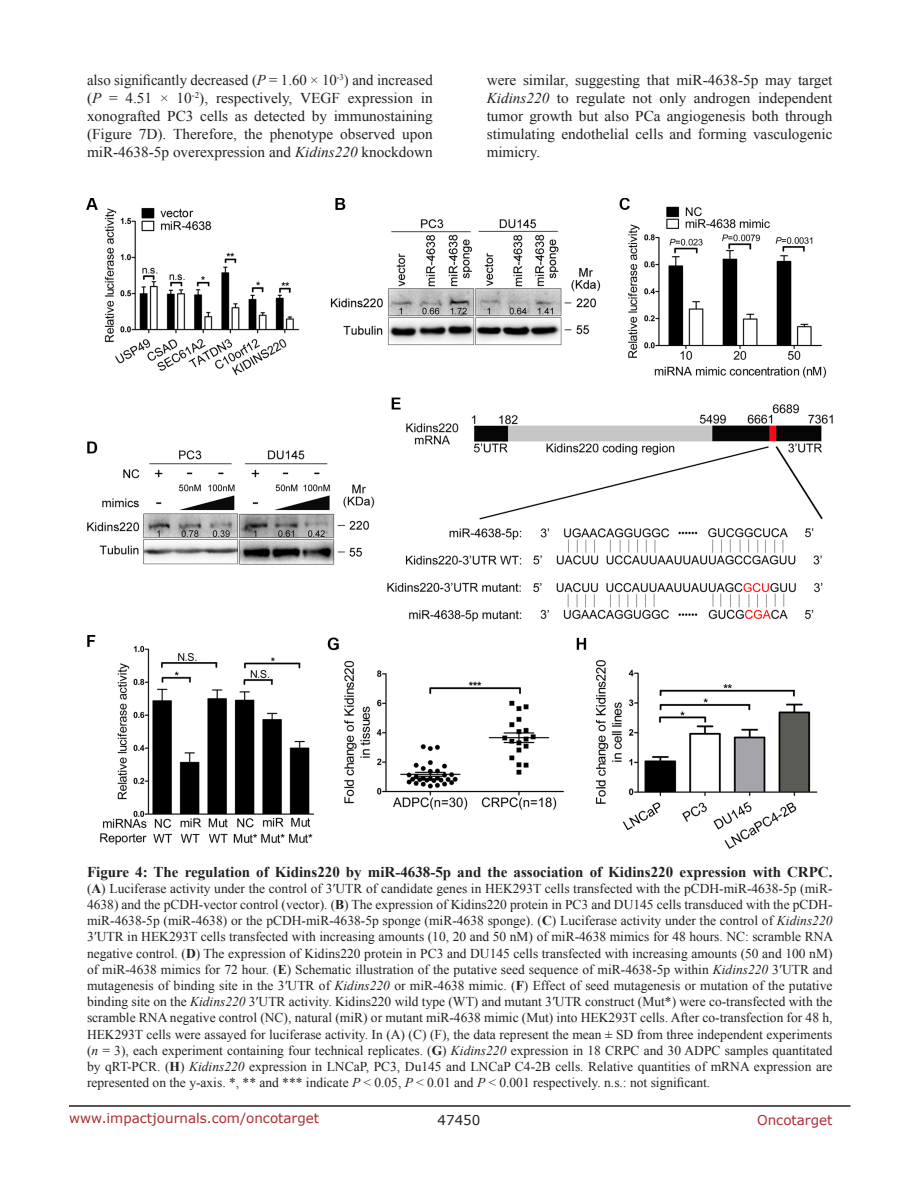
<style>
.page{position:relative;width:918px;height:1188px;background:#fff}
.page>*{position:absolute;margin:0;border:0;box-sizing:border-box;transform-origin:0 0}
.BodyText{font:15px/18px "Times New Roman";color:#231f20;text-align:justify}
.FigureText{font:700 15px "Times New Roman";color:#231f20}
.FigureText-2{font:13.5px/16.2px "Times New Roman";color:#231f20;text-align:justify}
.t1{font:13.5px "Verdana";color:#ac2b31}
.t2{font:13.5px "Verdana";color:#231f20}
.s1{font-style:italic}
.s2{font-weight:700}
</style>
<div class="page">
<hr style="left:69px;top:1105px;width:781px;height:2px;background:#231f20">
<img style="left:87px;top:198px;width:746px;height:651px">
<p class="BodyText" style="left:87px;top:71px;width:347px">also significantly decreased (<span class="s1">P</span> = 1.60 × 10<sup>-3</sup>) and increased (<span class="s1">P</span> = 4.51 × 10<sup>-2</sup>), respectively, VEGF expression in xonografted PC3 cells as detected by immunostaining (Figure 7D). Therefore, the phenotype observed upon miR-4638-5p overexpression and <span class="s1">Kidins220</span> knockdown</p>
<p class="BodyText" style="left:487px;top:71px;width:347px">were similar, suggesting that miR-4638-5p may target <span class="s1">Kidins220</span> to regulate not only androgen independent tumor growth but also PCa angiogenesis both through stimulating endothelial cells and forming vasculogenic mimicry.</p>
<p class="FigureText" style="left:87px;top:861px;width:747px">Figure 4: The regulation of Kidins220 by miR-4638-5p and the association of Kidins220 expression with CRPC.</p>
<p class="FigureText-2" style="left:87px;top:880px;width:748px">(<span class="s2">A</span>) Luciferase activity under the control of 3′UTR of candidate genes in HEK293T cells transfected with the pCDH-miR-4638-5p (miR-4638) and the pCDH-vector control (vector). (<span class="s2">B</span>) The expression of Kidins220 protein in PC3 and DU145 cells transduced with the pCDH&shy;miR-4638-5p (miR-4638) or the pCDH-miR-4638-5p sponge (miR-4638 sponge). (<span class="s2">C</span>) Luciferase activity under the control of <span class="s1">Kidins220<br></span>3′UTR in HEK293T cells transfected with increasing amounts (10, 20 and 50 nM) of miR-4638 mimics for 48 hours. NC: scramble RNA negative control. (<span class="s2">D</span>) The expression of Kidins220 protein in PC3 and DU145 cells transfected with increasing amounts (50 and 100 nM) of miR-4638 mimics for 72 hour. (<span class="s2">E</span>) Schematic illustration of the putative seed sequence of miR-4638-5p within <span class="s1">Kidins220</span> 3′UTR and mutagenesis of binding site in the 3′UTR of <span class="s1">Kidins220</span> or miR-4638 mimic. (<span class="s2">F</span>) Effect of seed mutagenesis or mutation of the putative binding site on the <span class="s1">Kidins220</span> 3′UTR activity. Kidins220 wild type (WT) and mutant 3′UTR construct (Mut*) were co-transfected with the scramble RNA negative control (NC), natural (miR) or mutant miR-4638 mimic (Mut) into HEK293T cells. After co-transfection for 48 h, HEK293T cells were assayed for luciferase activity. In (A) (C) (F), the data represent the mean ± SD from three independent experiments (<span class="s1">n</span> = 3), each experiment containing four technical replicates. (<span class="s2">G</span>) <span class="s1">Kidins220</span> expression in 18 CRPC and 30 ADPC samples quantitated by qRT-PCR. (<span class="s2">H</span>) <span class="s1">Kidins220</span> expression in LNCaP, PC3, Du145 and LNCaP C4-2B cells. Relative quantities of mRNA expression are represented on the y-axis. *, ** and *** indicate <span class="s1">P</span> &lt; 0.05, <span class="s1">P</span> &lt; 0.01 and <span class="s1">P</span> &lt; 0.001 respectively. n.s.: not significant.</p>
<p class="t1" style="left:69px;top:1109px;width:252px">www.impactjournals.com/oncotarget</p>
<p class="t2" style="left:438px;top:1111px;width:44px">47450</p>
<p class="t1" style="left:757px;top:1111px;width:77px">Oncotarget</p>
</div>
